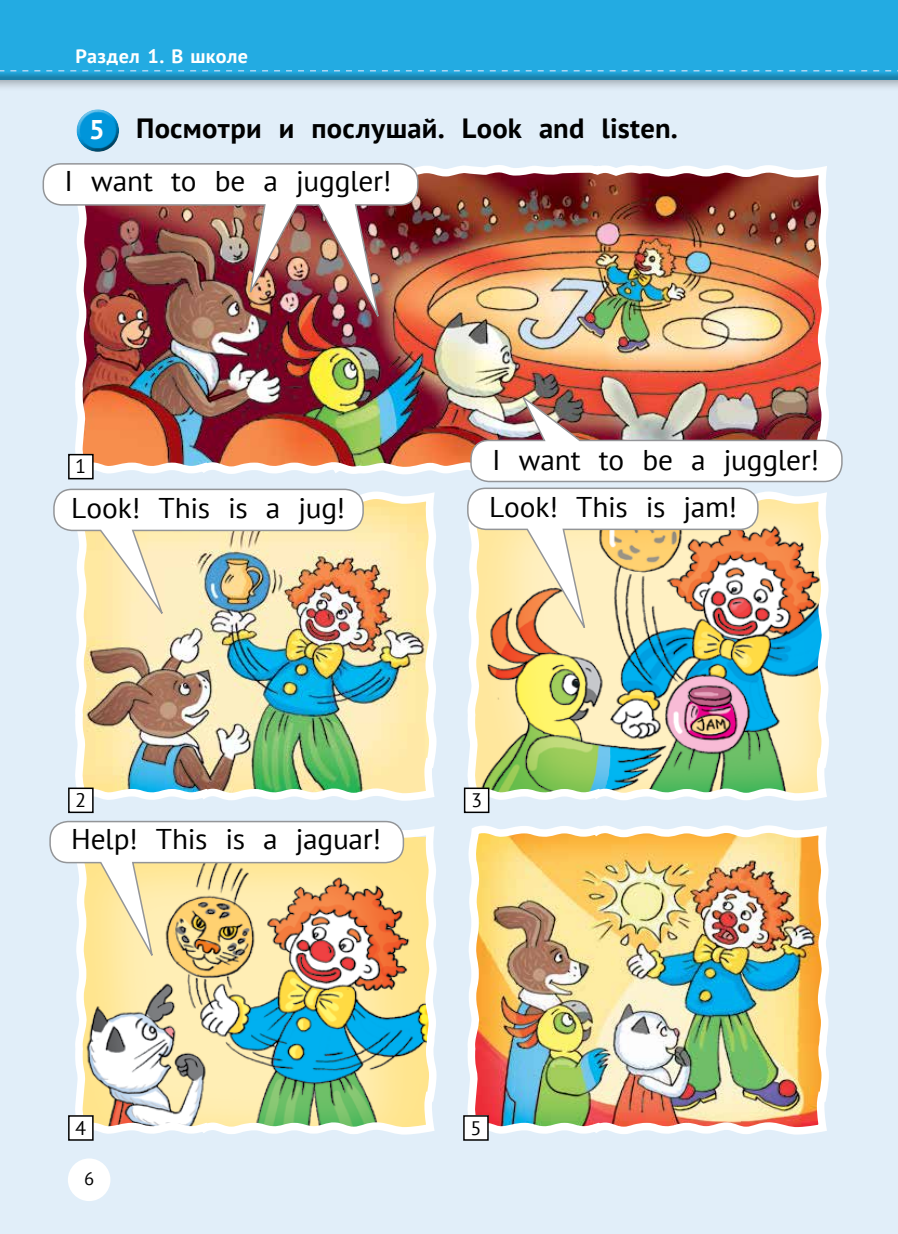
<style>
.page{position:relative;width:898px;height:1234px;background:#fff}
.page>*{position:absolute;margin:0;border:0;box-sizing:border-box;transform-origin:0 0}
.t1{font:28.5px "PT Sans";letter-spacing:-.01em;color:#000}
.t2{font:700 27.75px "PT Sans";letter-spacing:.01em;color:#000}
.t3{font:700 19.5px "PT Sans";letter-spacing:.015em;color:#fff}
.t4{font:19.5px "PT Sans";color:#000}
.t5{font:18px "PT Sans";color:#000}
.s1{font-size:27px;color:#fff}
</style>
<div class="page">
<div style="left:0;top:68px;width:897px;height:1165px;background:#e1eef9"></div>
<div style="left:68px;top:1158px;width:42px;height:42px;background:#fff;border-radius:50%"></div>
<img style="left:70px;top:165px;width:759px;height:309px">
<img style="left:75px;top:826px;width:362px;height:309px">
<img style="left:75px;top:491px;width:362px;height:310px">
<img style="left:467px;top:825px;width:362px;height:312px">
<img style="left:467px;top:636px;width:362px;height:168px">
<div style="left:69px;top:454px;width:24px;height:24px;background:#fff"></div>
<div style="left:68px;top:454px;width:26px;height:25px;border:2px solid #000"></div>
<div style="left:69px;top:788px;width:24px;height:24px;background:#fff"></div>
<div style="left:68px;top:787px;width:26px;height:25px;border:2px solid #000"></div>
<div style="left:464px;top:788px;width:24px;height:24px;background:#fff"></div>
<div style="left:463px;top:787px;width:26px;height:25px;border:2px solid #000"></div>
<div style="left:69px;top:1115px;width:24px;height:24px;background:#fff"></div>
<div style="left:68px;top:1114px;width:26px;height:26px;border:2px solid #000"></div>
<div style="left:464px;top:1115px;width:24px;height:24px;background:#fff"></div>
<div style="left:463px;top:1114px;width:25px;height:26px;border:2px solid #000"></div>
<img style="left:42px;top:163px;width:377px;height:163px">
<img style="left:53px;top:488px;width:311px;height:134px">
<svg style="left:49px;top:820px;width:356px;height:144px;background:#ebd6b5"></svg>
<div style="left:76px;top:107px;width:47px;height:35px;background:#fff;opacity:.75"></div>
<div style="left:76px;top:115px;width:47px;height:37px;background:#000;opacity:.75"></div>
<img style="left:466px;top:392px;width:377px;height:244px">
<div style="left:0;top:0;width:897px;height:92px;background:#000;opacity:.3"></div>
<div style="left:0;top:0;width:897px;height:81px;background:#000;opacity:.25"></div>
<svg style="left:0;top:70px;width:897px;height:1px"></svg>
<p class="t3" style="left:75px;top:43px;width:174px">Раздел 1. В школе</p>
<p class="t2" style="left:88px;top:110px;width:590px"><span class="s1">5</span> Посмотри и послушай. Look and listen.</p>
<p class="t1" style="left:64px;top:163px;width:328px">I want to be a juggler!</p>
<p class="t4" style="left:75px;top:454px;width:13px">1</p>
<p class="t1" style="left:492px;top:441px;width:328px">I want to be a juggler!</p>
<p class="t1" style="left:71px;top:489px;width:275px">Look! This is a jug!</p>
<p class="t1" style="left:489px;top:489px;width:249px">Look! This is jam!</p>
<p class="t4" style="left:75px;top:787px;width:13px">2</p>
<p class="t4" style="left:470px;top:787px;width:13px">3</p>
<p class="t1" style="left:71px;top:820px;width:311px">Help! This is a jaguar!</p>
<p class="t4" style="left:75px;top:1114px;width:13px">4</p>
<p class="t4" style="left:470px;top:1114px;width:13px">5</p>
<p class="t5" style="left:84px;top:1166px;width:12px">6</p>
</div>
